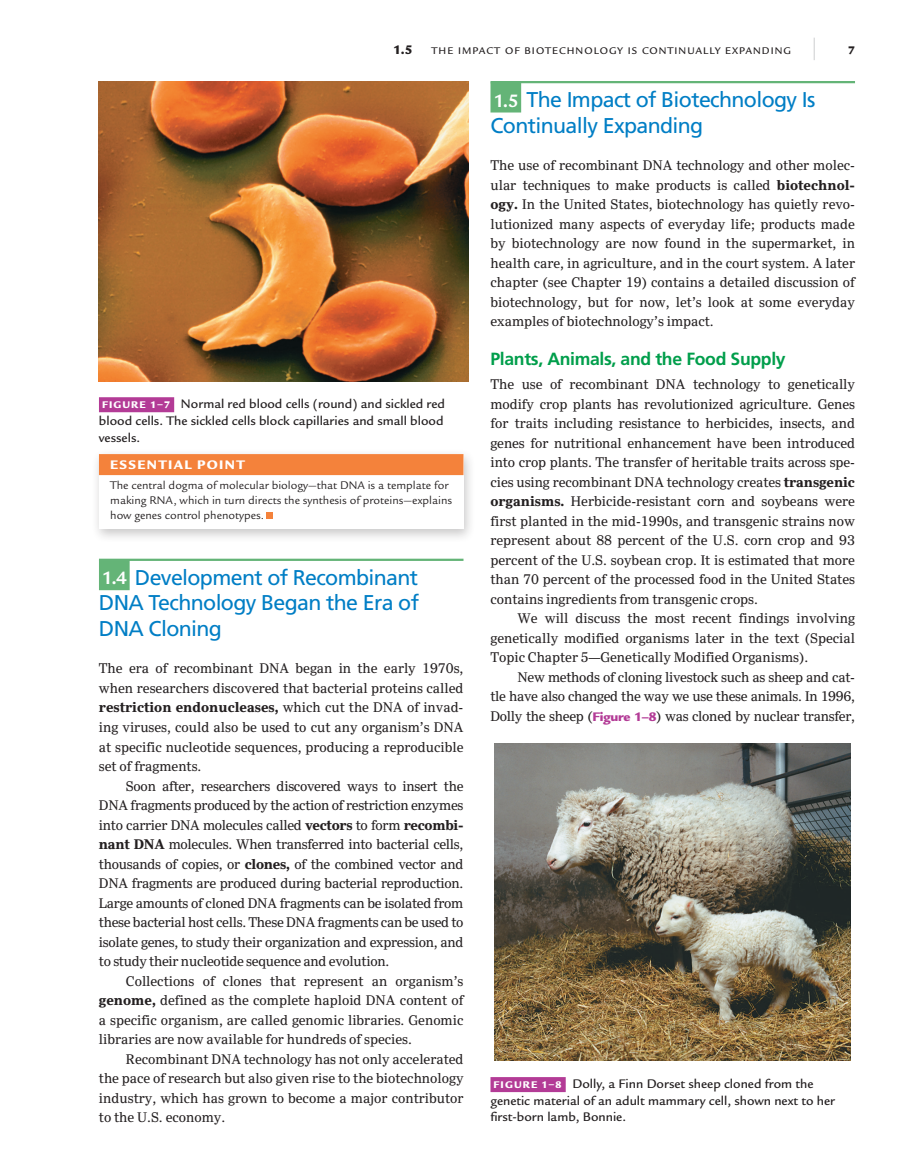
<style>
.page{position:relative;width:918px;height:1175px;background:#fff}
.page>*{position:absolute;margin:0;border:0;box-sizing:border-box;transform-origin:0 0}
.t1{font:21.3px/25.5px "Frutiger LT Std";letter-spacing:-.03em;color:#007ec5}
.t2{font:700 17.7px "Frutiger LT Std";letter-spacing:-.02em;color:#009e4b}
.t3{font:13.5px/19.5px "Ysobel Pro";color:#231f20;text-align:justify}
.t4{font:13.5px "Ysobel Pro";letter-spacing:-.02em;color:#231f20}
.t5{font:500 13.5px/16.5px "Legacy Sans ITC Std";color:#231f20;text-align:justify}
.t6{font:700 13.5px "Ysobel Pro";color:#231f20}
.t7{font:900 13.5px "Legacy Sans ITC Std";letter-spacing:.1em;color:#fff}
.t8{font:900 13.5px "Legacy Sans ITC Std";color:#231f20}
.t9{font:12px/15px "Legacy Sans ITC Std";color:#231f20}
.t10{font:900 12px "Legacy Sans ITC Std";color:#231f20}
.t11{font:500 10.5px "Legacy Sans ITC Std";letter-spacing:.1em;color:#231f20}
.s1{font-family:"Legacy Sans ITC Std";font-weight:700;font-size:19.5px;color:#fff}
.s2{font-weight:700}
.s3{font-family:"Legacy Sans ITC Std";font-weight:900;color:#b33b96}
.s4{font-weight:900;font-size:10.5px;color:#fff}
.s5{font-weight:400}
</style>
<div class="page">
<svg style="left:814px;top:38px;width:1px;height:22px"></svg>
<hr style="left:490px;top:81px;width:365px;height:2px;background:#64b477">
<div style="left:490px;top:82px;width:31px;height:30px;background:#64b477"></div>
<div style="left:99px;top:397px;width:75px;height:15px;background:#b33b96"></div>
<img style="left:99px;top:81px;width:369px;height:300px">
<div style="left:91px;top:448px;width:385px;height:95px;background:#231f20;opacity:.25"></div>
<div style="left:99px;top:454px;width:364px;height:74px;background:#fff"></div>
<div style="left:99px;top:454px;width:364px;height:21px;background:#f4823b"></div>
<svg style="left:267px;top:512px;width:6px;height:6px"></svg>
<hr style="left:99px;top:558px;width:364px;height:3px;background:#64b477">
<div style="left:99px;top:560px;width:31px;height:30px;background:#64b477"></div>
<div style="left:490px;top:1077px;width:76px;height:15px;background:#b33b96"></div>
<img style="left:495px;top:743px;width:356px;height:317px">
<p class="t8" style="left:393px;top:42px;width:21px">1.5</p>
<p class="t11" style="left:432px;top:45px;width:279px">THE IMPACT OF BIOTECHNOLOGY IS CONTINUALLY</p>
<p class="t11" style="left:725px;top:45px;width:67px">EXPANDING</p>
<p class="t10" style="left:848px;top:43px;width:8px">7</p>
<p class="t1" style="left:490px;top:87px;width:326px"><span class="s1">1.5</span> The Impact of Biotechnology Is<br>Continually Expanding</p>
<p class="t3" style="left:490px;top:156px;width:366px">The use of recombinant DNA technology and other molec&shy;ular techniques to make products is called <span class="s2">biotechnol&shy;ogy.</span> In the United States, biotechnology has quietly revo&shy;lutionized many aspects of everyday life; products made by biotechnology are now found in the supermarket, in health care, in agriculture, and in the court system. A later chapter (see Chapter 19) contains a detailed discussion of biotechnology, but for now, let’s look at some everyday examples of biotechnology’s impact.</p>
<p class="t2" style="left:490px;top:349px;width:297px">Plants, Animals, and the Food Supply</p>
<p class="t3" style="left:490px;top:375px;width:366px">The use of recombinant DNA technology to genetically</p>
<p class="t3" style="left:490px;top:394px;width:366px">modify crop plants has revolutionized agriculture. Genes</p>
<p class="t3" style="left:490px;top:414px;width:366px">for traits including resistance to herbicides, insects, and</p>
<p class="t3" style="left:490px;top:433px;width:366px">genes for nutritional enhancement have been introduced</p>
<p class="t3" style="left:490px;top:453px;width:366px">into crop plants. The transfer of heritable traits across spe-</p>
<p class="t3" style="left:490px;top:472px;width:366px">cies using recombinant DNA technology creates <span class="s2">transgenic</span></p>
<p class="t3" style="left:490px;top:492px;width:366px"><span class="s2">organisms.</span> Herbicide-resistant corn and soybeans were</p>
<p class="t3" style="left:490px;top:511px;width:366px">first planted in the mid-1990s, and transgenic strains now</p>
<p class="t3" style="left:490px;top:531px;width:366px">represent about 88 percent of the U.S. corn crop and 93</p>
<p class="t3" style="left:490px;top:550px;width:366px">percent of the U.S. soybean crop. It is estimated that more</p>
<p class="t3" style="left:490px;top:570px;width:366px">than 70 percent of the processed food in the United States</p>
<p class="t3" style="left:490px;top:589px;width:269px">contains ingredients from transgenic crops.</p>
<p class="t3" style="left:517px;top:609px;width:339px">We will discuss the most recent findings involving</p>
<p class="t3" style="left:490px;top:628px;width:366px">genetically modified organisms later in the text (Special</p>
<p class="t3" style="left:490px;top:648px;width:319px">Topic Chapter 5—Genetically Modified Organisms).</p>
<p class="t4" style="left:517px;top:669px;width:339px">New methods of cloning livestock such as sheep and cat-</p>
<p class="t4" style="left:490px;top:688px;width:366px">tle have also changed the way we use these animals. In 1996,</p>
<p class="t4" style="left:490px;top:708px;width:366px">Dolly the sheep (<span class="s3">Figure 1–8</span>) was cloned by nuclear transfer,</p>
<p class="t5" style="left:99px;top:396px;width:348px"><span class="s4">FIGURE 1–7</span> Normal red blood cells (round) and sickled red blood cells. The sickled cells block capillaries and small blood vessels.</p>
<p class="t7" style="left:110px;top:457px;width:136px">ESSENTIAL POINT</p>
<p class="t9" style="left:110px;top:477px;width:343px">The central dogma of molecular biology—that DNA is a template for making RNA, which in turn directs the synthesis of proteins—explains how genes control phenotypes.</p>
<p class="t1" style="left:99px;top:565px;width:322px;text-align:justify"><span class="s1">1.4</span> Development of Recombinant DNA Technology Began the Era of DNA Cloning</p>
<p class="t3" style="left:99px;top:659px;width:366px">The era of recombinant DNA began in the early 1970s,</p>
<p class="t3" style="left:99px;top:678px;width:366px">when researchers discovered that bacterial proteins called</p>
<p class="t6" style="left:99px;top:699px;width:366px">restriction endonucleases, <span class="s5">which cut the DNA of invad-</span></p>
<p class="t3" style="left:99px;top:717px;width:366px">ing viruses, could also be used to cut any organism’s DNA</p>
<p class="t3" style="left:99px;top:737px;width:366px">at specific nucleotide sequences, producing a reproducible</p>
<p class="t3" style="left:99px;top:756px;width:104px">set of fragments.</p>
<p class="t4" style="left:126px;top:777px;width:339px">Soon after, researchers discovered ways to insert the</p>
<p class="t4" style="left:99px;top:797px;width:366px">DNA fragments produced by the action of restriction enzymes</p>
<p class="t4" style="left:99px;top:816px;width:366px">into carrier DNA molecules called <span class="s2">vectors</span> to form <span class="s2">recombi-</span></p>
<p class="t4" style="left:99px;top:836px;width:366px"><span class="s2">nant DNA</span> molecules. When transferred into bacterial cells,</p>
<p class="t4" style="left:99px;top:855px;width:366px">thousands of copies, or <span class="s2">clones,</span> of the combined vector and</p>
<p class="t4" style="left:99px;top:874px;width:366px">DNA fragments are produced during bacterial reproduction.</p>
<p class="t4" style="left:99px;top:894px;width:366px">Large amounts of cloned DNA fragments can be isolated from</p>
<p class="t4" style="left:99px;top:913px;width:366px">these bacterial host cells. These DNA fragments can be used to</p>
<p class="t4" style="left:99px;top:933px;width:366px">isolate genes, to study their organization and expression, and</p>
<p class="t4" style="left:99px;top:952px;width:292px">to study their nucleotide sequence and evolution.</p>
<p class="t3" style="left:126px;top:971px;width:339px">Collections of clones that represent an organism’s</p>
<p class="t3" style="left:99px;top:990px;width:366px"><span class="s2">genome,</span> defined as the complete haploid DNA content of</p>
<p class="t3" style="left:99px;top:1010px;width:366px">a specific organism, are called genomic libraries. Genomic</p>
<p class="t3" style="left:99px;top:1029px;width:314px">libraries are now available for hundreds of species.</p>
<p class="t3" style="left:126px;top:1049px;width:339px">Recombinant DNA technology has not only accelerated</p>
<p class="t3" style="left:99px;top:1068px;width:366px">the pace of research but also given rise to the biotechnology</p>
<p class="t3" style="left:99px;top:1088px;width:366px">industry, which has grown to become a major contributor</p>
<p class="t3" style="left:99px;top:1107px;width:128px">to the U.S. economy.</p>
<p class="t5" style="left:490px;top:1075px;width:346px;text-align:left"><span class="s4">FIGURE 1–8</span> Dolly, a Finn Dorset sheep cloned from the genetic material of an adult mammary cell, shown next to her first-born lamb, Bonnie.</p>
</div>
